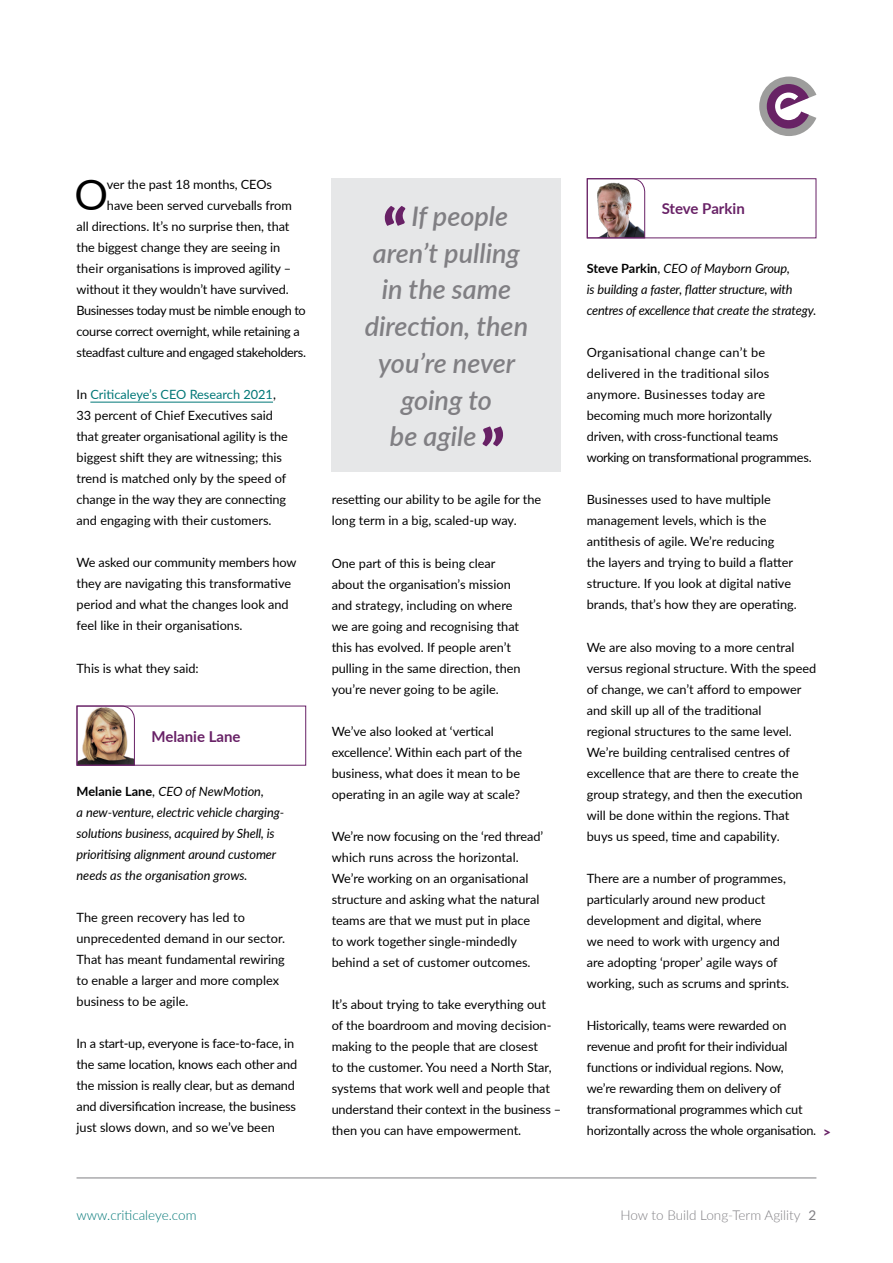
<style>
.page{position:relative;width:893px;height:1263px;background:#fff}
.page>*{position:absolute;margin:0;border:0;box-sizing:border-box;transform-origin:0 0}
.t1{font:42px "Lato";color:#000}
.t2{font:italic 600 27px "Lato";color:#807f83}
.t3{font:700 15px "Lato";color:#682166}
.t4{font:300 13.5px "Lato";color:#807f83}
.t5{font:300 13.5px "Lato";color:#077}
.t6{font:800 13.5px "Lato";color:#682166}
.t7{font:12.75px/21px "Lato";color:#000}
.t8{font:italic 12.75px/21px "Lato";letter-spacing:-.01em;color:#000}
.t9{font:12.75px "Lato";letter-spacing:-.025em;color:#000}
.t10{font:12.75px "Lato";letter-spacing:-.02em;color:#000}
.t11{font:12.75px "Lato";letter-spacing:-.03em;color:#000}
.s1{color:#077}
.s2{font-weight:700;font-style:normal}
.s3{font-style:normal}
.s4{font-weight:400}
</style>
<div class="page">
<hr style="left:90px;top:402px;width:183px;height:1px;background:#077">
<div style="left:332px;top:179px;width:229px;height:293px;background:#e6e7e8"></div>
<svg style="left:385px;top:206px;width:20px;height:20px"></svg>
<svg style="left:483px;top:426px;width:20px;height:20px"></svg>
<img style="left:586px;top:178px;width:60px;height:61px">
<div style="left:587px;top:178px;width:229px;height:60px;border:1px solid #682166"></div>
<img style="left:76px;top:705px;width:59px;height:61px">
<div style="left:77px;top:706px;width:229px;height:60px;border:1px solid #682166"></div>
<hr style="left:77px;top:1177px;width:739px;height:1px;background:#807f83">
<svg style="left:759px;top:77px;width:57px;height:59px"></svg>
<h1 class="t1" style="left:75px;top:165px;width:35px">O</h1>
<p class="t7" style="left:107px;top:173px;width:167px">ver the past 18 months, CEOs</p>
<p class="t7" style="left:107px;top:194px;width:186px">have been served curveballs from</p>
<p class="t7" style="left:77px;top:215px;width:214px">all directions. It’s no surprise then, that</p>
<p class="t7" style="left:77px;top:236px;width:205px">the biggest change they are seeing in</p>
<p class="t7" style="left:77px;top:257px;width:216px">their organisations is improved agility –</p>
<p class="t7" style="left:77px;top:278px;width:214px">without it they wouldn’t have survived.</p>
<p class="t11" style="left:77px;top:301px;width:231px">Businesses today must be nimble enough to</p>
<p class="t10" style="left:77px;top:322px;width:225px">course correct overnight, while retaining a</p>
<p class="t9" style="left:77px;top:343px;width:231px">steadfast culture and engaged stakeholders.</p>
<p class="t7" style="left:77px;top:383px;width:213px">In <span class="s1">Criticaleye’s CEO Research 2021</span>, 33 percent of Chief Executives said that greater organisational agility is the biggest shift they are witnessing; this trend is matched only by the speed of change in the way they are connecting and engaging with their customers.</p>
<p class="t7" style="left:77px;top:552px;width:222px">We asked our community members how they are navigating this transformative period and what the changes look and feel like in their organisations.</p>
<p class="t7" style="left:77px;top:657px;width:124px">This is what they said:</p>
<p class="t3" style="left:151px;top:725px;width:91px">Melanie Lane</p>
<p class="t8" style="left:77px;top:780px;width:209px"><span class="s2">Melanie Lane</span><span class="s3">,</span> CEO of NewMotion,<br>a new-venture, electric vehicle charging&shy;solutions business, acquired by Shell, is prioritising alignment around customer needs as the organisation grows.</p>
<p class="t7" style="left:77px;top:906px;width:210px">The green recovery has led to unprecedented demand in our sector.<br>That has meant fundamental rewiring to enable a larger and more complex business to be agile.</p>
<p class="t7" style="left:77px;top:1032px;width:222px">In a start-up, everyone is face-to-face, in the same location, knows each other and the mission is really clear, but as demand and diversification increase, the business just slows down, and so we’ve been</p>
<h2 class="t2" style="left:411px;top:196px;width:98px">If people</h2>
<h2 class="t2" style="left:373px;top:233px;width:148px">aren’t pulling</h2>
<h2 class="t2" style="left:382px;top:270px;width:131px">in the same</h2>
<h2 class="t2" style="left:365px;top:307px;width:165px">direction, then</h2>
<h2 class="t2" style="left:378px;top:343px;width:139px">you’re never</h2>
<h2 class="t2" style="left:401px;top:380px;width:92px">going to</h2>
<h2 class="t2" style="left:390px;top:417px;width:88px">be agile</h2>
<p class="t7" style="left:332px;top:489px;width:211px">resetting our ability to be agile for the long term in a big, scaled-up way.</p>
<p class="t7" style="left:332px;top:552px;width:191px">One part of this is being clear about the organisation’s mission and strategy, including on where we are going and recognising that this has evolved. If people aren’t pulling in the same direction, then you’re never going to be agile.</p>
<p class="t7" style="left:332px;top:720px;width:192px">We’ve also looked at ‘vertical excellence’. Within each part of the business, what does it mean to be operating in an agile way at scale?</p>
<p class="t7" style="left:332px;top:825px;width:213px">We’re now focusing on the ‘red thread’ which runs across the horizontal.<br>We’re working on an organisational structure and asking what the natural teams are that we must put in place to work together single-mindedly behind a set of customer outcomes.</p>
<p class="t7" style="left:332px;top:994px;width:231px">It’s about trying to take everything out<br>of the boardroom and moving decision&shy;making to the people that are closest<br>to the customer. You need a North Star, systems that work well and people that understand their context in the business – then you can have empowerment.</p>
<p class="t3" style="left:662px;top:198px;width:85px">Steve Parkin</p>
<p class="t8" style="left:587px;top:257px;width:231px"><span class="s2">Steve Parkin</span><span class="s3">,</span> CEO of Mayborn Group,<br>is building a faster, flatter structure, with centres of excellence that create the strategy.</p>
<p class="t7" style="left:587px;top:341px;width:226px">Organisational change can’t be delivered in the traditional silos anymore. Businesses today are becoming much more horizontally driven, with cross-functional teams working on transformational programmes.</p>
<p class="t7" style="left:587px;top:489px;width:211px">Businesses used to have multiple management levels, which is the antithesis of agile. We’re reducing<br>the layers and trying to build a flatter structure. If you look at digital native brands, that’s how they are operating.</p>
<p class="t7" style="left:587px;top:636px;width:231px">We are also moving to a more central versus regional structure. With the speed of change, we can’t afford to empower and skill up all of the traditional<br>regional structures to the same level.<br>We’re building centralised centres of excellence that are there to create the group strategy, and then the execution will be done within the regions. That buys us speed, time and capability.</p>
<p class="t7" style="left:587px;top:867px;width:204px">There are a number of programmes, particularly around new product development and digital, where<br>we need to work with urgency and are adopting ‘proper’ agile ways of working, such as scrums and sprints.</p>
<p class="t7" style="left:587px;top:1014px;width:231px">Historically, teams were rewarded on revenue and profit for their individual functions or individual regions. Now, we’re rewarding them on delivery of transformational programmes which cut horizontally across the whole organisation.</p>
<p class="t6" style="left:823px;top:1122px;width:9px">&gt;</p>
<p class="t5" style="left:77px;top:1206px;width:122px">www.criticaleye.com</p>
<p class="t4" style="left:620px;top:1206px;width:197px">How to Build Long-Term Agility <span class="s4">2</span></p>
</div>
